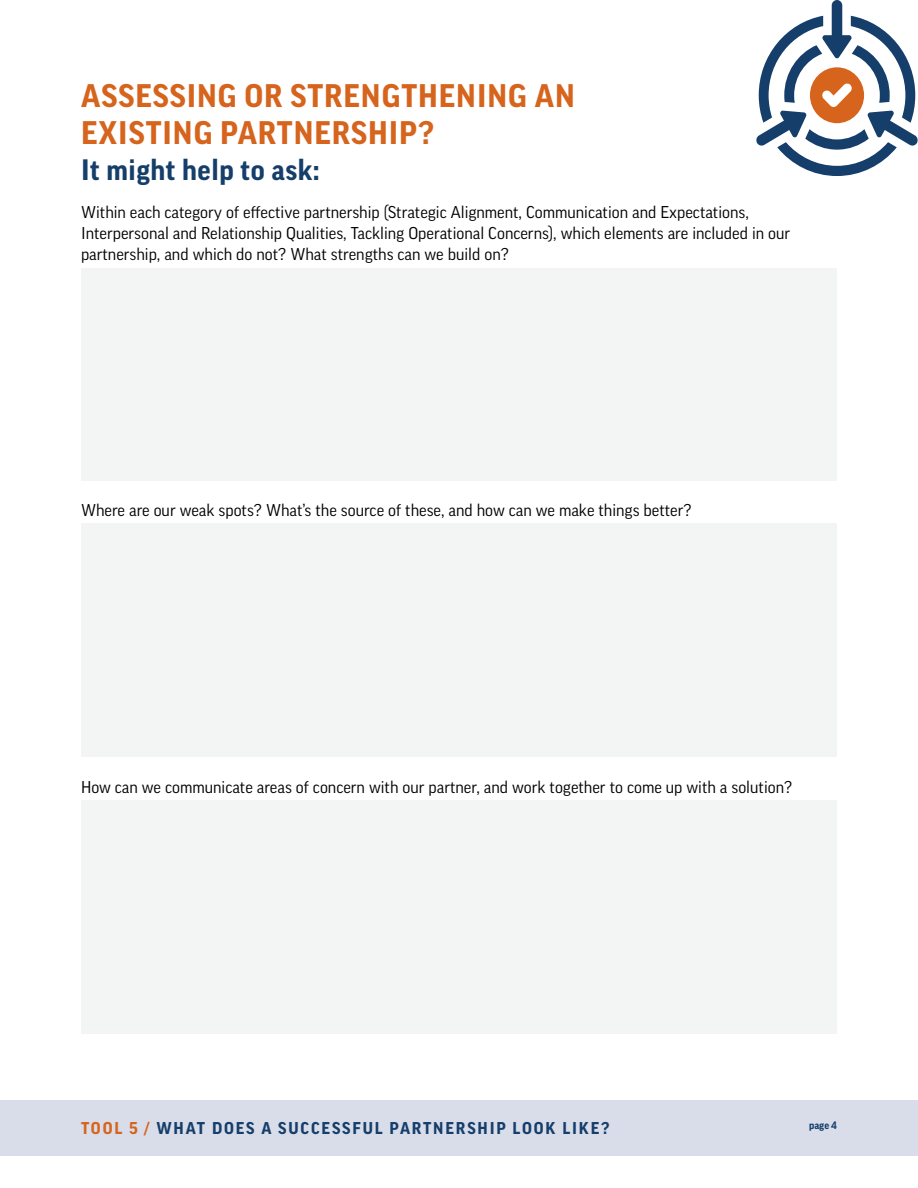
<style>
.page{position:relative;width:918px;height:1188px;background:#fff}
.page>*{position:absolute;margin:0;border:0;box-sizing:border-box;transform-origin:0 0}
.Q_h1{font:700 31.5px/37.5px "Good Pro";letter-spacing:.03em;color:#d6641d}
.Q_h2{font:700 28.5px "Good Pro";letter-spacing:.02em;color:#153e6a}
.Q2{font:16.5px/21px "Good Pro";color:#000}
.t1{font:700 16.5px "Good Pro";color:#153e6a}
.t2{font:700 16.5px "Good Pro";letter-spacing:.11em;color:#d6641d}
.t3{font:700 10.5px "Good Pro";color:#153e6a}
.s1{color:#153e6a}
</style>
<div class="page">
<div style="left:0;top:1100px;width:918px;height:56px;background:#d9dde9"></div>
<div style="left:81px;top:268px;width:756px;height:23px;background:#f3f4f4"></div>
<div style="left:81px;top:289px;width:756px;height:23px;background:#f3f4f4"></div>
<div style="left:81px;top:310px;width:756px;height:23px;background:#f3f4f4"></div>
<div style="left:81px;top:331px;width:756px;height:23px;background:#f3f4f4"></div>
<div style="left:81px;top:352px;width:756px;height:23px;background:#f3f4f4"></div>
<div style="left:81px;top:373px;width:756px;height:23px;background:#f3f4f4"></div>
<div style="left:81px;top:394px;width:756px;height:23px;background:#f3f4f4"></div>
<div style="left:81px;top:415px;width:756px;height:23px;background:#f3f4f4"></div>
<div style="left:81px;top:436px;width:756px;height:23px;background:#f3f4f4"></div>
<div style="left:81px;top:457px;width:756px;height:23px;background:#f3f4f4"></div>
<div style="left:81px;top:524px;width:756px;height:23px;background:#f3f4f4"></div>
<div style="left:81px;top:545px;width:756px;height:23px;background:#f3f4f4"></div>
<div style="left:81px;top:566px;width:756px;height:23px;background:#f3f4f4"></div>
<div style="left:81px;top:587px;width:756px;height:23px;background:#f3f4f4"></div>
<div style="left:81px;top:608px;width:756px;height:23px;background:#f3f4f4"></div>
<div style="left:81px;top:629px;width:756px;height:23px;background:#f3f4f4"></div>
<div style="left:81px;top:650px;width:756px;height:23px;background:#f3f4f4"></div>
<div style="left:81px;top:671px;width:756px;height:23px;background:#f3f4f4"></div>
<div style="left:81px;top:692px;width:756px;height:23px;background:#f3f4f4"></div>
<div style="left:81px;top:713px;width:756px;height:23px;background:#f3f4f4"></div>
<div style="left:81px;top:734px;width:756px;height:23px;background:#f3f4f4"></div>
<div style="left:81px;top:801px;width:756px;height:23px;background:#f3f4f4"></div>
<div style="left:81px;top:822px;width:756px;height:23px;background:#f3f4f4"></div>
<div style="left:81px;top:843px;width:756px;height:23px;background:#f3f4f4"></div>
<div style="left:81px;top:864px;width:756px;height:23px;background:#f3f4f4"></div>
<div style="left:81px;top:885px;width:756px;height:23px;background:#f3f4f4"></div>
<div style="left:81px;top:906px;width:756px;height:23px;background:#f3f4f4"></div>
<div style="left:81px;top:927px;width:756px;height:23px;background:#f3f4f4"></div>
<div style="left:81px;top:948px;width:756px;height:23px;background:#f3f4f4"></div>
<div style="left:81px;top:969px;width:756px;height:23px;background:#f3f4f4"></div>
<div style="left:81px;top:990px;width:756px;height:23px;background:#f3f4f4"></div>
<div style="left:81px;top:1011px;width:756px;height:23px;background:#f3f4f4"></div>
<svg style="left:756px;top:0;width:162px;height:176px"></svg>
<p class="Q_h1" style="left:81px;top:77px;width:495px">ASSESSING OR STRENGTHENING AN<br>EXISTING PARTNERSHIP?</p>
<p class="Q_h2" style="left:81px;top:154px;width:240px">IT MIGHT HELP TO ASK:</p>
<p class="Q2" style="left:81px;top:202px;width:711px">Within each category of effective partnership (Strategic Alignment, Communication and Expectations,<br>Interpersonal and Relationship Qualities, Tackling Operational Concerns), which elements are included in our partnership, and which do not? What strengths can we build on?</p>
<p class="Q2" style="left:81px;top:500px;width:612px">Where are our weak spots? What’s the source of these, and how can we make things better?</p>
<p class="Q2" style="left:81px;top:777px;width:713px">How can we communicate areas of concern with our partner, and work together to come up with a solution?</p>
<p class="t2" style="left:81px;top:1119px;width:104px">TOOL 5 / <span class="s1">WHAT</span></p>
<p class="t1" style="left:212px;top:1119px;width:12px">DOES</p>
<p class="t1" style="left:261px;top:1119px;width:29px">A SUCCESSFUL</p>
<p class="t1" style="left:390px;top:1119px;width:12px">PARTNERSHIP</p>
<p class="t1" style="left:513px;top:1119px;width:12px">LOOK</p>
<p class="t1" style="left:562px;top:1119px;width:10px">LIKE</p>
<p class="t1" style="left:601px;top:1119px;width:10px">?</p>
<p class="t3" style="left:809px;top:1119px;width:29px">PAGE 4</p>
</div>
